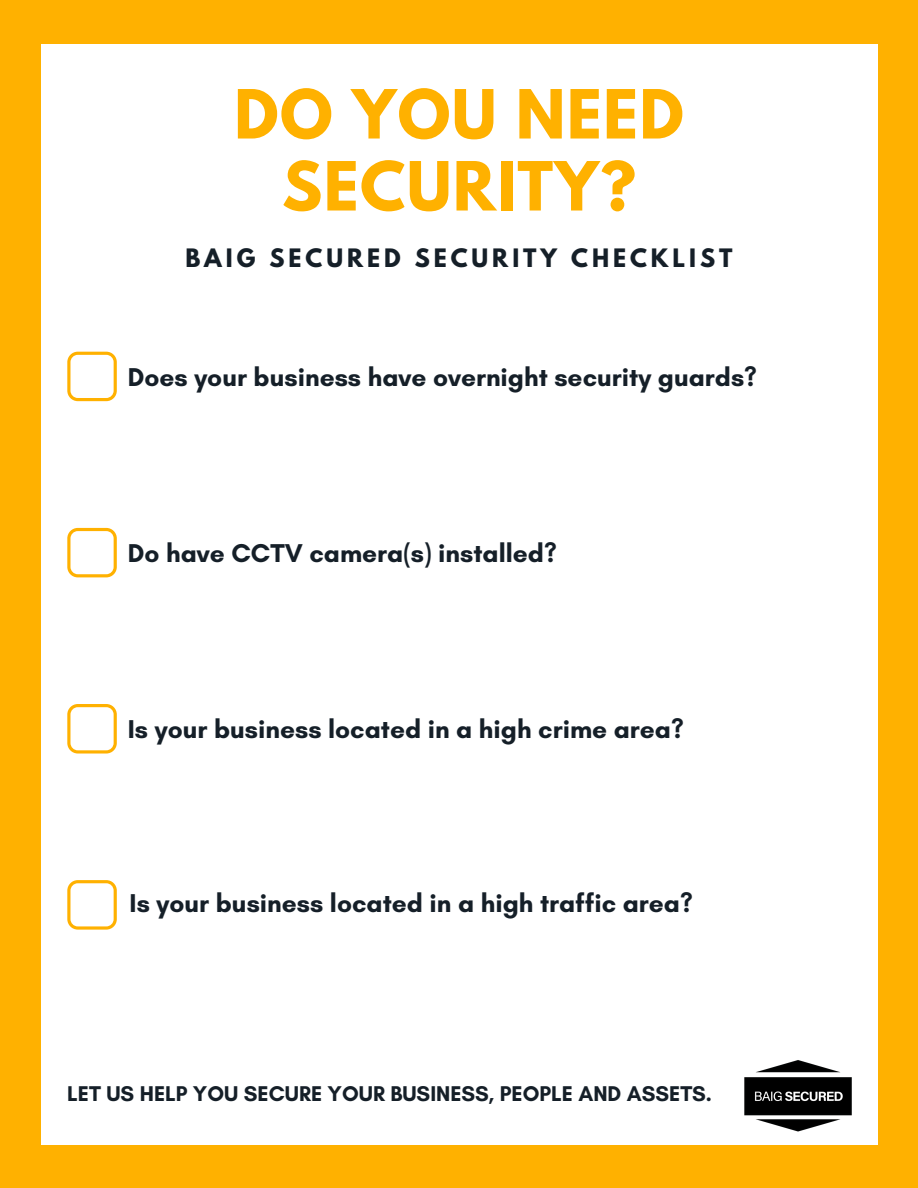
<style>
.page{position:relative;width:918px;height:1188px;background:#ffb100}
.page>*{position:absolute;margin:0;border:0;box-sizing:border-box;transform-origin:0 0}
.t1{font:700 60px/72px "League Spartan";letter-spacing:.025em;color:#ffb100;text-align:center}
.t2{font:700 26.25px "Glacial Indifference";color:#151f28}
.t3{font:700 22.5px "League Spartan";letter-spacing:.175em;color:#151f28}
.t4{font:700 21.75px "Glacial Indifference";color:#151f28}
</style>
<div class="page">
<div style="left:41px;top:44px;width:837px;height:1100px;background:#fff"></div>
<svg style="left:67px;top:352px;width:50px;height:49px"></svg>
<svg style="left:67px;top:704px;width:50px;height:50px"></svg>
<svg style="left:67px;top:528px;width:50px;height:49px"></svg>
<img style="left:744px;top:1060px;width:108px;height:72px">
<svg style="left:67px;top:880px;width:50px;height:50px"></svg>
<h1 class="t1" style="left:234px;top:86px;width:451px">DO YOU NEED<br>SECURITY?</h1>
<p class="t3" style="left:185px;top:247px;width:549px">BAIG SECURED SECURITY CHECKLIST</p>
<p class="t2" style="left:128px;top:361px;width:631px">Does your business have overnight security guards?</p>
<p class="t2" style="left:128px;top:537px;width:430px">Do have CCTV camera(s) installed?</p>
<p class="t2" style="left:128px;top:713px;width:557px">Is your business located in a high crime area?</p>
<p class="t2" style="left:130px;top:887px;width:565px">Is your business located in a high traffic area?</p>
<p class="t4" style="left:67px;top:1080px;width:646px">LET US HELP YOU SECURE YOUR BUSINESS, PEOPLE AND ASSETS.</p>
</div>
